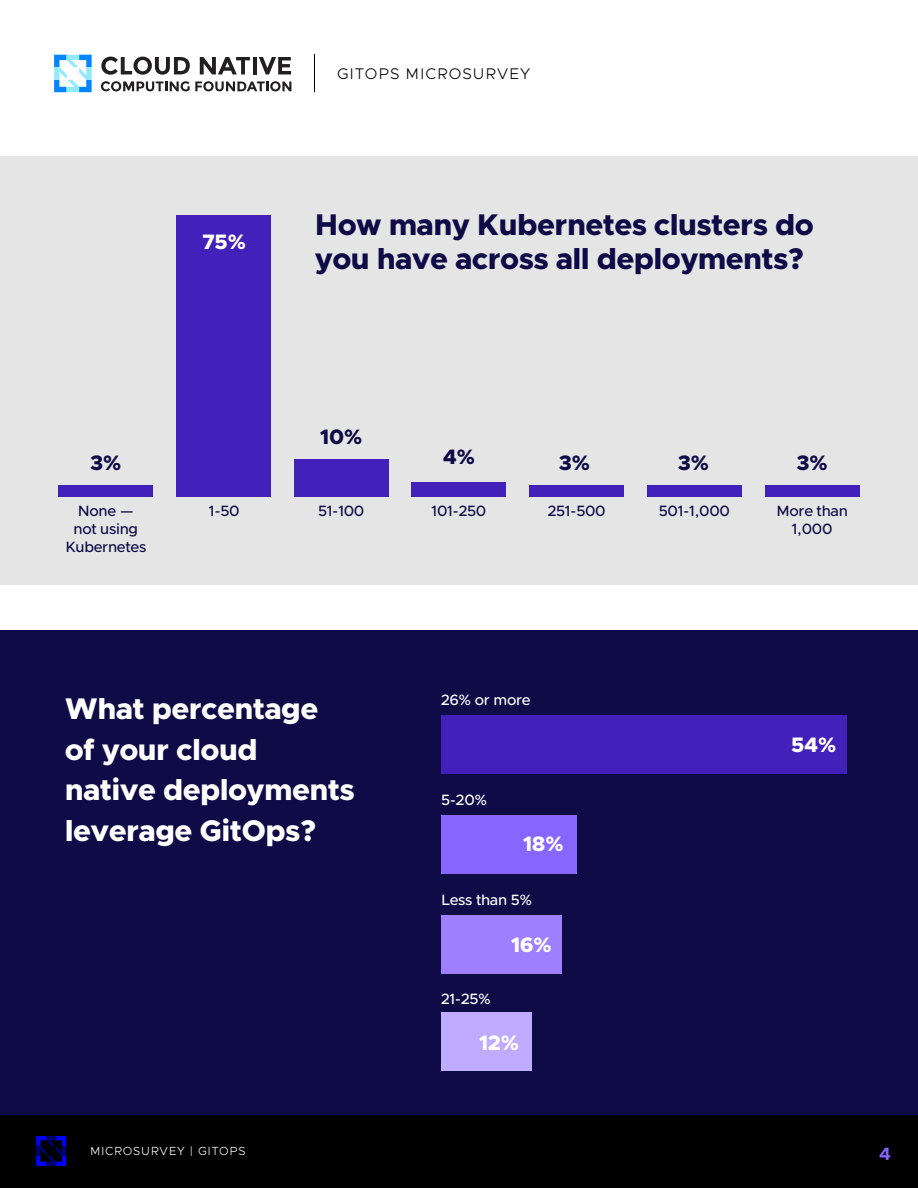
<style>
.page{position:relative;width:918px;height:1188px;background:#fff}
.page>*{position:absolute;margin:0;border:0;box-sizing:border-box;transform-origin:0 0}
.t1{font:800 30px/40.5px "Clarity City";letter-spacing:-.02em;color:#fff}
.t2{font:800 30px/34.5px "Clarity City";letter-spacing:-.02em;color:#0f0b47}
.t3{font:800 21px "Clarity City";letter-spacing:-.02em;color:#fff}
.t4{font:800 21px "Clarity City";color:#0f0b47}
.t5{font:700 18px "Clarity City";color:#8766ff}
.t6{font:300 15.45px "Clarity City";letter-spacing:.06em;color:#000}
.t7{font:500 15px/18px "Clarity City";letter-spacing:-.02em;color:#0f0b47;text-align:center}
.t8{font:500 15px "Clarity City";letter-spacing:-.02em;color:#fff}
.t9{font:300 11.85px "Clarity City";letter-spacing:.06em;color:#fff}
</style>
<div class="page">
<svg style="left:54px;top:55px;width:38px;height:37px"></svg>
<svg style="left:101px;top:57px;width:89px;height:18px"></svg>
<svg style="left:200px;top:57px;width:50px;height:18px"></svg>
<hr style="left:253px;top:57px;width:4px;height:17px;background:#231f20">
<svg style="left:259px;top:57px;width:32px;height:17px"></svg>
<svg style="left:101px;top:81px;width:190px;height:10px"></svg>
<hr style="left:314px;top:54px;width:1px;height:38px;background:#000">
<div style="left:0;top:1115px;width:918px;height:73px;background:#000"></div>
<svg style="left:36px;top:1136px;width:30px;height:30px"></svg>
<div style="left:0;top:156px;width:918px;height:429px;background:#e5e5e5"></div>
<div style="left:0;top:630px;width:918px;height:485px;background:#0f0b47"></div>
<div style="left:176px;top:215px;width:95px;height:282px;background:#4221ba"></div>
<div style="left:294px;top:459px;width:95px;height:38px;background:#4221ba"></div>
<div style="left:412px;top:482px;width:94px;height:15px;background:#4221ba"></div>
<div style="left:58px;top:485px;width:95px;height:12px;background:#4221ba"></div>
<div style="left:529px;top:485px;width:95px;height:12px;background:#4221ba"></div>
<div style="left:647px;top:485px;width:95px;height:12px;background:#4221ba"></div>
<div style="left:765px;top:485px;width:95px;height:12px;background:#4221ba"></div>
<div style="left:441px;top:915px;width:120px;height:59px;background:#9e80ff"></div>
<div style="left:441px;top:815px;width:135px;height:59px;background:#8766ff"></div>
<div style="left:441px;top:1012px;width:90px;height:59px;background:#bfabff"></div>
<div style="left:441px;top:715px;width:406px;height:59px;background:#4221ba"></div>
<h2 class="t3" style="left:203px;top:228px;width:45px">75%</h2>
<p class="t6" style="left:337px;top:64px;width:195px">GITOPS MICROSURVEY</p>
<h1 class="t2" style="left:315px;top:207px;width:501px">How many Kubernetes clusters do you have across all deployments?</h1>
<h2 class="t4" style="left:320px;top:424px;width:44px">10%</h2>
<h2 class="t4" style="left:90px;top:449px;width:33px">3%</h2>
<h2 class="t4" style="left:443px;top:443px;width:34px">4%</h2>
<h2 class="t4" style="left:559px;top:449px;width:33px">3%</h2>
<h2 class="t4" style="left:678px;top:449px;width:33px">3%</h2>
<h2 class="t4" style="left:796px;top:449px;width:33px">3%</h2>
<p class="t7" style="left:65px;top:502px;width:82px">None — not using<br>Kubernetes</p>
<p class="t7" style="left:209px;top:502px;width:32px">1-50</p>
<p class="t7" style="left:318px;top:502px;width:48px">51-100</p>
<p class="t7" style="left:432px;top:502px;width:56px">101-250</p>
<p class="t7" style="left:548px;top:502px;width:60px">251-500</p>
<p class="t7" style="left:659px;top:502px;width:73px">501-1,000</p>
<p class="t7" style="left:776px;top:502px;width:73px">More than<br>1,000</p>
<h1 class="t1" style="left:65px;top:689px;width:291px">What percentage of your cloud native deployments leverage GitOps?</h1>
<p class="t8" style="left:441px;top:690px;width:91px">26% or more</p>
<p class="t8" style="left:441px;top:791px;width:48px">5-20%</p>
<h2 class="t3" style="left:523px;top:831px;width:43px">18%</h2>
<p class="t8" style="left:441px;top:890px;width:93px">Less than 5%</p>
<h2 class="t3" style="left:511px;top:931px;width:43px">16%</h2>
<p class="t8" style="left:441px;top:990px;width:51px">21-25%</p>
<h2 class="t3" style="left:479px;top:1029px;width:42px">12%</h2>
<h2 class="t3" style="left:791px;top:732px;width:47px">54%</h2>
<p class="t9" style="left:90px;top:1144px;width:157px">MICROSURVEY | GITOPS</p>
<p class="t5" style="left:879px;top:1143px;width:13px">4</p>
</div>
